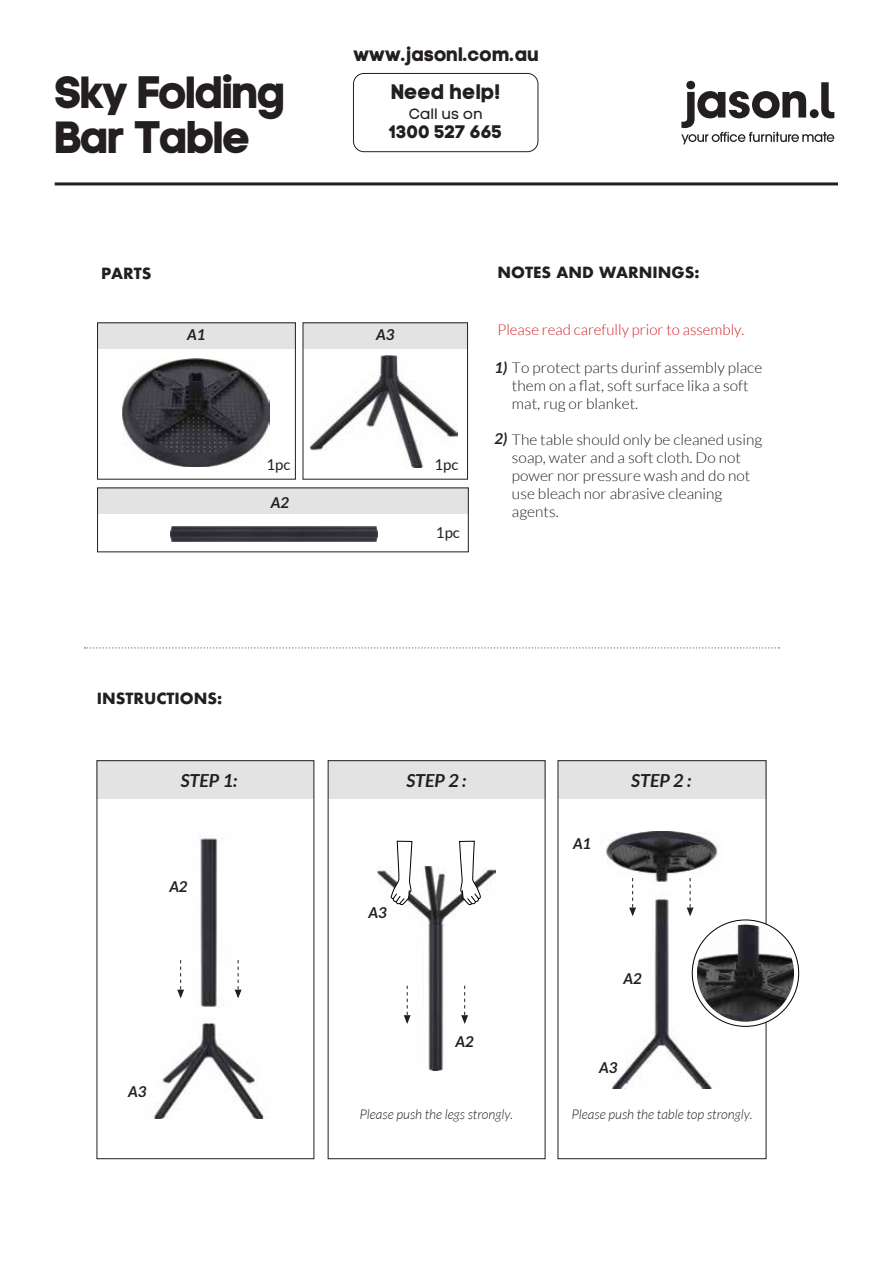
<style>
.page{position:relative;width:893px;height:1263px;background:#fff}
.page>*{position:absolute;margin:0;border:0;box-sizing:border-box;transform-origin:0 0}
.t1{font:45px/45px "Code Pro Bold LC";letter-spacing:-.045em;color:#231f20}
.t2{font:21px "Code Pro Bold LC";color:#231f20}
.t3{font:19.5px "Code Pro Bold LC";color:#231f20}
.t4{font:italic 700 18px "Lato";color:#231f20}
.t5{font:18px "Code Pro Bold LC";letter-spacing:.01em;color:#231f20}
.t6{font:300 15px/18px "Lato";color:#231f20}
.t7{font:700 15px "Futura";color:#231f20}
.t8{font:300 15px "Lato";color:#d2232a}
.t9{font:italic 700 15px "Lato";color:#231f20}
.t10{font:15px "Lato";color:#231f20}
.t11{font:15px "Code Pro LC";color:#231f20}
.t12{font:italic 300 13.5px "Lato";color:#231f20}
.s1{font-weight:700;font-style:italic}
</style>
<div class="page">
<img style="left:310px;top:355px;width:147px;height:113px">
<img style="left:123px;top:358px;width:146px;height:108px">
<div style="left:97px;top:322px;width:199px;height:27px;background:#e3e3e3"></div>
<hr style="left:55px;top:182px;width:783px;height:3px;background:#231f20">
<div style="left:97px;top:322px;width:199px;height:158px;border:1px solid #231f20"></div>
<div style="left:303px;top:322px;width:165px;height:27px;background:#e3e3e3"></div>
<div style="left:303px;top:322px;width:165px;height:158px;border:1px solid #231f20"></div>
<div style="left:97px;top:487px;width:371px;height:27px;background:#e3e3e3"></div>
<svg style="left:84px;top:647px;width:695px;height:2px"></svg>
<svg style="left:681px;top:81px;width:153px;height:63px"></svg>
<div style="left:353px;top:73px;width:185px;height:79px;border:1px solid #231f20;border-radius:10px"></div>
<img style="left:171px;top:526px;width:207px;height:16px">
<div style="left:558px;top:760px;width:208px;height:39px;background:#e3e3e3"></div>
<div style="left:97px;top:760px;width:217px;height:39px;background:#e3e3e3"></div>
<div style="left:97px;top:760px;width:217px;height:399px;border:1px solid #231f20"></div>
<div style="left:558px;top:760px;width:208px;height:399px;border:1px solid #231f20"></div>
<div style="left:328px;top:760px;width:217px;height:39px;background:#e3e3e3"></div>
<div style="left:328px;top:760px;width:217px;height:399px;border:1px solid #231f20"></div>
<img style="left:606px;top:831px;width:117px;height:258px">
<img style="left:153px;top:838px;width:111px;height:281px">
<img style="left:378px;top:867px;width:117px;height:203px">
<svg style="left:459px;top:841px;width:22px;height:64px"></svg>
<svg style="left:391px;top:841px;width:21px;height:64px"></svg>
<svg style="left:176px;top:960px;width:9px;height:38px"></svg>
<svg style="left:234px;top:960px;width:9px;height:38px"></svg>
<svg style="left:403px;top:986px;width:9px;height:38px"></svg>
<svg style="left:460px;top:986px;width:9px;height:38px"></svg>
<svg style="left:628px;top:878px;width:9px;height:38px"></svg>
<svg style="left:686px;top:878px;width:9px;height:38px"></svg>
<svg style="left:692px;top:920px;width:107px;height:106px"></svg>
<img style="left:697px;top:925px;width:97px;height:97px;border-radius:48px">
<h3 class="t3" style="left:354px;top:42px;width:187px">www.jasonl.com.au</h3>
<h1 class="t1" style="left:54px;top:69px;width:234px">Sky Folding<br>Bar Table</h1>
<h2 class="t2" style="left:391px;top:79px;width:111px">Need help!</h2>
<p class="t11" style="left:409px;top:105px;width:76px">Call us on</p>
<p class="t5" style="left:389px;top:121px;width:114px">1300 527 665</p>
<p class="t7" style="left:101px;top:263px;width:52px">PARTS</p>
<p class="t9" style="left:187px;top:326px;width:20px">A1</p>
<p class="t9" style="left:376px;top:325px;width:20px">A3</p>
<p class="t10" style="left:267px;top:456px;width:25px">1pc</p>
<p class="t10" style="left:434px;top:456px;width:25px">1pc</p>
<p class="t9" style="left:271px;top:494px;width:20px">A2</p>
<p class="t10" style="left:436px;top:524px;width:25px">1pc</p>
<p class="t7" style="left:497px;top:262px;width:203px">NOTES AND WARNINGS:</p>
<p class="t8" style="left:497px;top:321px;width:249px">Please read carefully prior to assembly.</p>
<p class="t6" style="left:495px;top:358px;width:269px"><span class="s1">1)</span> To protect parts durinf assembly place</p>
<p class="t6" style="left:512px;top:376px;width:238px">them on a flat, soft surface lika a soft mat, rug or blanket.</p>
<p class="t6" style="left:495px;top:430px;width:269px"><span class="s1">2)</span> The table should only be cleaned using</p>
<p class="t6" style="left:512px;top:448px;width:240px">soap, water and a soft cloth. Do not power nor pressure wash and do not use bleach nor abrasive cleaning agents.</p>
<p class="t7" style="left:97px;top:687px;width:127px">INSTRUCTIONS:</p>
<p class="t4" style="left:181px;top:770px;width:58px">STEP 1:</p>
<p class="t9" style="left:169px;top:877px;width:20px">A2</p>
<p class="t9" style="left:128px;top:1083px;width:20px">A3</p>
<p class="t4" style="left:406px;top:770px;width:62px">STEP 2 :</p>
<p class="t4" style="left:631px;top:770px;width:62px">STEP 2 :</p>
<p class="t9" style="left:368px;top:904px;width:20px">A3</p>
<p class="t9" style="left:455px;top:1033px;width:20px">A2</p>
<p class="t12" style="left:359px;top:1107px;width:155px">Please push the legs strongly.</p>
<p class="t9" style="left:573px;top:835px;width:20px">A1</p>
<p class="t9" style="left:623px;top:970px;width:20px">A2</p>
<p class="t9" style="left:599px;top:1059px;width:20px">A3</p>
<p class="t12" style="left:571px;top:1107px;width:183px">Please push the table top strongly.</p>
</div>
